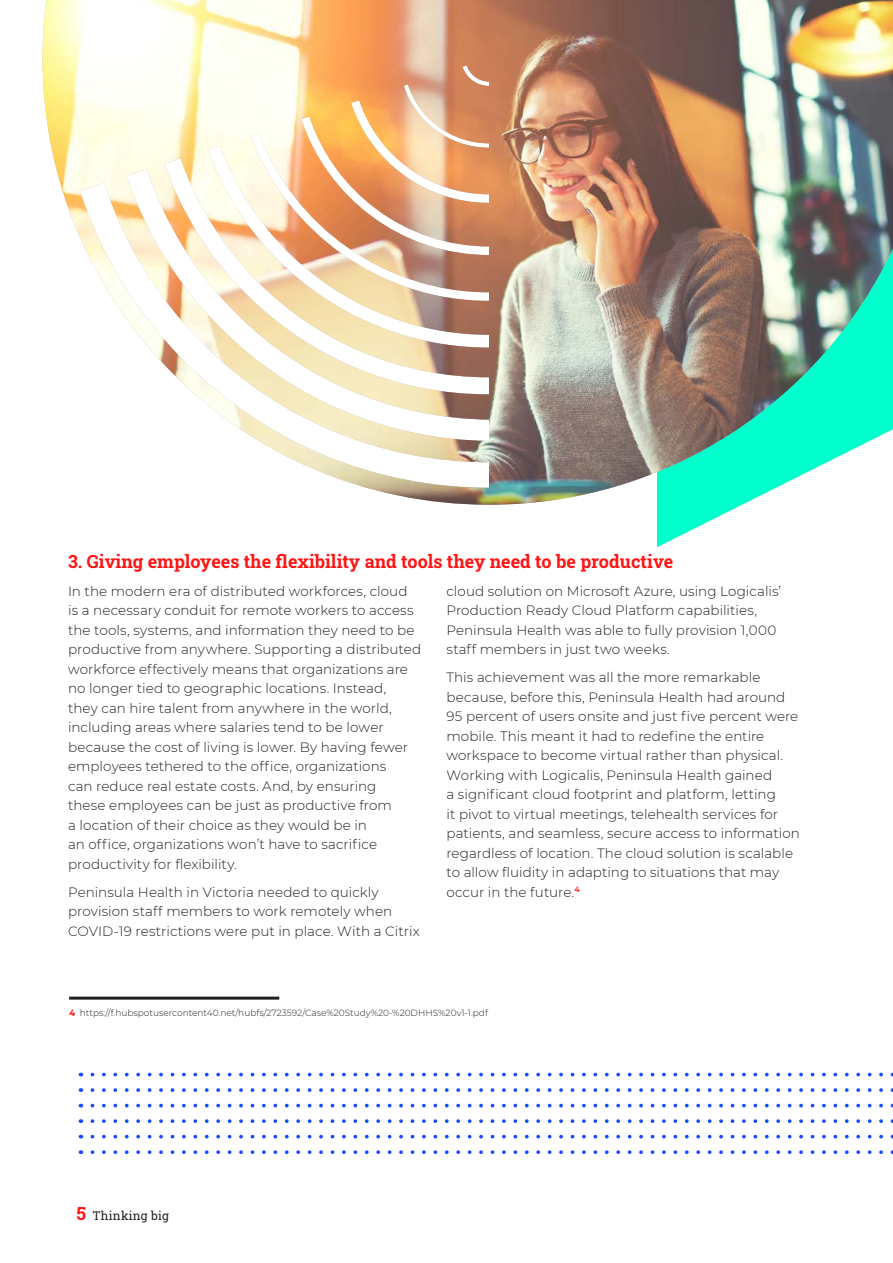
<style>
.page{position:relative;width:893px;height:1263px;background:#fff}
.page>*{position:absolute;margin:0;border:0;box-sizing:border-box;transform-origin:0 0}
.Heading_1{font:700 18px "Roboto Slab";color:#ff1414}
.t1{font:300 13.5px/19.5px "Montserrat";letter-spacing:.005em;color:#231f20}
.t2{font:12px "Roboto Slab";letter-spacing:.02em;color:#231f20}
.t3{font:300 9px "Montserrat";color:#231f20}
.s1{font-weight:700;color:#ff1414}
.s2{font-weight:700;font-size:18px;color:#ff1414}
</style>
<div class="page">
<svg style="left:657px;top:505px;width:85px;height:42px"></svg>
<svg style="left:80px;top:1119px;width:813px;height:4px"></svg>
<svg style="left:80px;top:1135px;width:813px;height:3px"></svg>
<svg style="left:80px;top:1150px;width:813px;height:4px"></svg>
<svg style="left:80px;top:1073px;width:813px;height:3px"></svg>
<svg style="left:80px;top:1088px;width:813px;height:4px"></svg>
<svg style="left:80px;top:1104px;width:813px;height:3px"></svg>
<img style="left:43px;top:0;width:850px;height:505px">
<hr style="left:69px;top:997px;width:210px;height:3px;background:#231f20">
<p class="Heading_1" style="left:68px;top:549px;width:607px">3. Giving employees the flexibility and tools they need to be productive</p>
<p class="t1" style="left:68px;top:581px;width:355px">In the modern era of distributed workforces, cloud<br>is a necessary conduit for remote workers to access the tools, systems, and information they need to be productive from anywhere. Supporting a distributed workforce effectively means that organizations are no longer tied to geographic locations. Instead,<br>they can hire talent from anywhere in the world, including areas where salaries tend to be lower because the cost of living is lower. By having fewer employees tethered to the office, organizations<br>can reduce real estate costs. And, by ensuring<br>these employees can be just as productive from<br>a location of their choice as they would be in<br>an office, organizations won’t have to sacrifice productivity for flexibility.</p>
<p class="t1" style="left:68px;top:882px;width:353px">Peninsula Health in Victoria needed to quickly provision staff members to work remotely when<br>COVID-19 restrictions were put in place. With a Citrix</p>
<p class="t1" style="left:446px;top:581px;width:336px">cloud solution on Microsoft Azure, using Logicalis’ Production Ready Cloud Platform capabilities, Peninsula Health was able to fully provision 1,000 staff members in just two weeks.</p>
<p class="t1" style="left:446px;top:667px;width:355px">This achievement was all the more remarkable because, before this, Peninsula Health had around 95 percent of users onsite and just five percent were mobile. This meant it had to redefine the entire workspace to become virtual rather than physical.<br>Working with Logicalis, Peninsula Health gained<br>a significant cloud footprint and platform, letting<br>it pivot to virtual meetings, telehealth services for patients, and seamless, secure access to information regardless of location. The cloud solution is scalable to allow fluidity in adapting to situations that may occur in the future.<sup>4</sup></p>
<p class="t3" style="left:69px;top:1007px;width:420px"><span class="s1">4</span> https://f.hubspotusercontent40.net/hubfs/2723592/Case%20Study%20-%20DHHS%20v1-1.pdf</p>
<p class="t2" style="left:77px;top:1208px;width:94px"><span class="s2">5</span> Thinking big</p>
</div>
